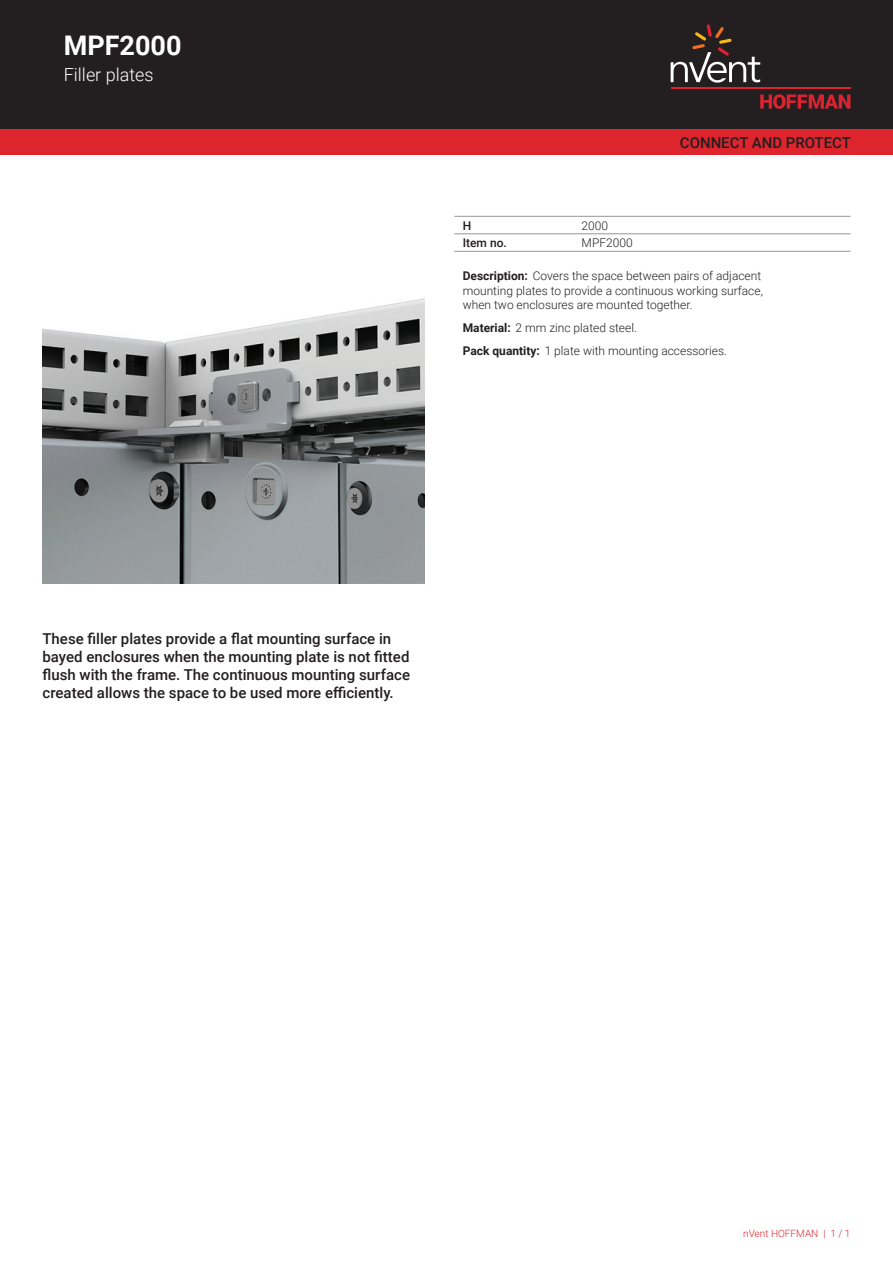
<style>
.page{position:relative;width:893px;height:1263px;background:#fff}
.page>*{position:absolute;margin:0;border:0;box-sizing:border-box;transform-origin:0 0}
.t1{font:700 27px "Roboto";color:#fff}
.t2{font:300 18px "Roboto";color:#fff}
.t3{font:500 15px/18px "Roboto";color:#231f20}
.t4{font:300 12px/14.4px "Roboto";color:#231f20}
.t5{font:500 12px "Roboto";color:#231f20}
.t6{font:300 10.05px "Roboto";color:#de252e}
.s1{font-weight:700}
</style>
<div class="page">
<div style="left:0;top:0;width:893px;height:129px;background:#231f20"></div>
<svg style="left:760px;top:94px;width:90px;height:15px"></svg>
<hr style="left:671px;top:88px;width:179px;height:1px;background:#db2230">
<svg style="left:671px;top:24px;width:89px;height:59px"></svg>
<div style="left:0;top:129px;width:893px;height:26px;background:#de252e"></div>
<hr style="left:454px;top:216px;width:119px;height:1px;background:#939598">
<hr style="left:454px;top:234px;width:119px;height:1px;background:#939598">
<hr style="left:573px;top:216px;width:277px;height:1px;background:#939598">
<hr style="left:573px;top:234px;width:277px;height:1px;background:#939598">
<hr style="left:454px;top:251px;width:119px;height:1px;background:#939598">
<hr style="left:573px;top:251px;width:277px;height:1px;background:#939598">
<img style="left:43px;top:298px;width:381px;height:286px">
<img style="left:154px;top:314px;width:158px;height:158px">
<h1 class="t1" style="left:64px;top:27px;width:119px">MPF2000</h1>
<h2 class="t2" style="left:64px;top:62px;width:91px">Filler plates</h2>
<p class="t3" style="left:680px;top:133px;width:173px">CONNECT AND PROTECT</p>
<p class="t5" style="left:463px;top:217px;width:10px">H</p>
<p class="t4" style="left:582px;top:218px;width:28px">2000</p>
<p class="t5" style="left:463px;top:234px;width:46px">Item no.</p>
<p class="t4" style="left:582px;top:235px;width:53px">MPF2000</p>
<p class="t4" style="left:463px;top:269px;width:302px"><span class="s1">Description:</span> Covers the space between pairs of adjacent mounting plates to provide a continuous working surface, when two enclosures are mounted together.</p>
<p class="t4" style="left:463px;top:316px;width:266px;line-height:23px"><span class="s1">Material:</span> 2 mm zinc plated steel.<br><span class="s1">Pack quantity:</span> 1 plate with mounting accessories.</p>
<p class="t3" style="left:43px;top:629px;width:369px">These filler plates provide a flat mounting surface in bayed enclosures when the mounting plate is not fitted flush with the frame. The continuous mounting surface created allows the space to be used more efficiently.</p>
<p class="t6" style="left:743px;top:1226px;width:109px">nVent HOFFMAN | 1 / 1</p>
</div>
